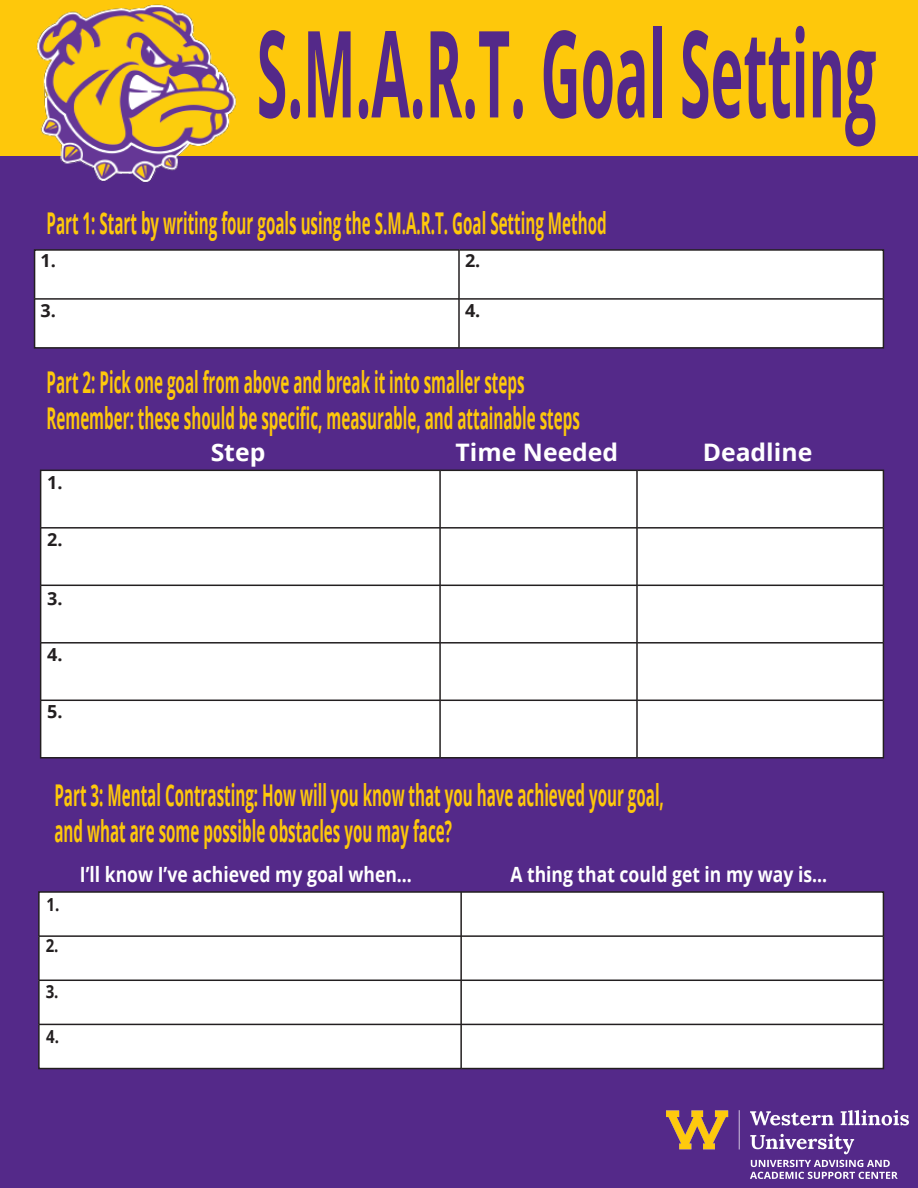
<style>
.page{position:relative;width:918px;height:1188px;background:#542989}
.page>*{position:absolute;margin:0;border:0;box-sizing:border-box;transform-origin:0 0}
.t1{font:700 120.6px "Open Sans";color:#542989;scale:.46 1}
.t2{font:700 30px/36px "Open Sans";color:#fec80b;scale:.51 1}
.t3{font:700 24.15px "Open Sans";color:#fff}
.t4{font:700 21px "Open Sans";color:#fff;scale:.84 1}
.t5{font:700 18px "Open Sans";color:#231f20}
.t6{font:700 18px "Open Sans";color:#231f20;scale:.84 1}
</style>
<div class="page">
<div style="left:0;top:0;width:918px;height:156px;background:#fec80b"></div>
<img style="left:36px;top:4px;width:200px;height:179px">
<div style="left:34px;top:249px;width:850px;height:100px;background:#fff;border:2px solid #231f20"></div>
<hr style="left:35px;top:298px;width:848px;height:2px;background:#231f20">
<hr style="left:458px;top:250px;width:2px;height:98px;background:#231f20">
<div style="left:40px;top:470px;width:844px;height:289px;background:#fff;border:2px solid #231f20"></div>
<hr style="left:41px;top:700px;width:842px;height:1px;background:#231f20">
<hr style="left:41px;top:642px;width:842px;height:2px;background:#231f20">
<hr style="left:41px;top:585px;width:842px;height:1px;background:#231f20">
<hr style="left:41px;top:527px;width:842px;height:2px;background:#231f20">
<hr style="left:636px;top:470px;width:2px;height:288px;background:#231f20">
<hr style="left:439px;top:470px;width:2px;height:288px;background:#231f20">
<img style="left:666px;top:1110px;width:243px;height:69px">
<div style="left:38px;top:891px;width:846px;height:178px;background:#fff;border:2px solid #231f20"></div>
<hr style="left:39px;top:1024px;width:844px;height:1px;background:#231f20">
<hr style="left:39px;top:980px;width:844px;height:1px;background:#231f20">
<hr style="left:39px;top:935px;width:844px;height:2px;background:#231f20">
<hr style="left:460px;top:892px;width:2px;height:177px;background:#231f20">
<h1 class="t1" style="left:257px;top:-11px;width:1349px">S.M.A.R.T. Goal Setting</h1>
<p class="t2" style="left:46px;top:205px;width:1100px">Part 1: Start by writing four goals using the S.M.A.R.T. Goal Setting Method</p>
<p class="t5" style="left:41px;top:248px;width:17px">1.</p>
<p class="t5" style="left:465px;top:248px;width:17px">2.</p>
<p class="t5" style="left:41px;top:297px;width:17px">3.</p>
<p class="t5" style="left:465px;top:297px;width:17px">4.</p>
<p class="t2" style="left:46px;top:363px;width:1048px">Part 2: Pick one goal from above and break it into smaller steps<br>Remember: these should be specific, measurable, and attainable steps</p>
<p class="t5" style="left:47px;top:470px;width:17px">1.</p>
<p class="t5" style="left:47px;top:527px;width:17px">2.</p>
<p class="t5" style="left:47px;top:585px;width:17px">3.</p>
<p class="t5" style="left:47px;top:642px;width:17px">4.</p>
<p class="t5" style="left:47px;top:699px;width:17px">5.</p>
<p class="t3" style="left:211px;top:436px;width:56px">Step</p>
<p class="t3" style="left:456px;top:436px;width:164px">Time Needed</p>
<p class="t3" style="left:703px;top:436px;width:111px">Deadline</p>
<p class="t2" style="left:54px;top:776px;width:1197px">Part 3: Mental Contrasting: How will you know that you have achieved your goal, and what are some possible obstacles you may face?</p>
<p class="t4" style="left:80px;top:860px;width:397px">I’ll know I’ve achieved my goal when...</p>
<p class="t4" style="left:510px;top:860px;width:379px">A thing that could get in my way is...</p>
<p class="t6" style="left:46px;top:892px;width:17px">1.</p>
<p class="t6" style="left:46px;top:933px;width:17px">2.</p>
<p class="t6" style="left:46px;top:979px;width:17px">3.</p>
<p class="t6" style="left:46px;top:1023px;width:17px">4.</p>
</div>
